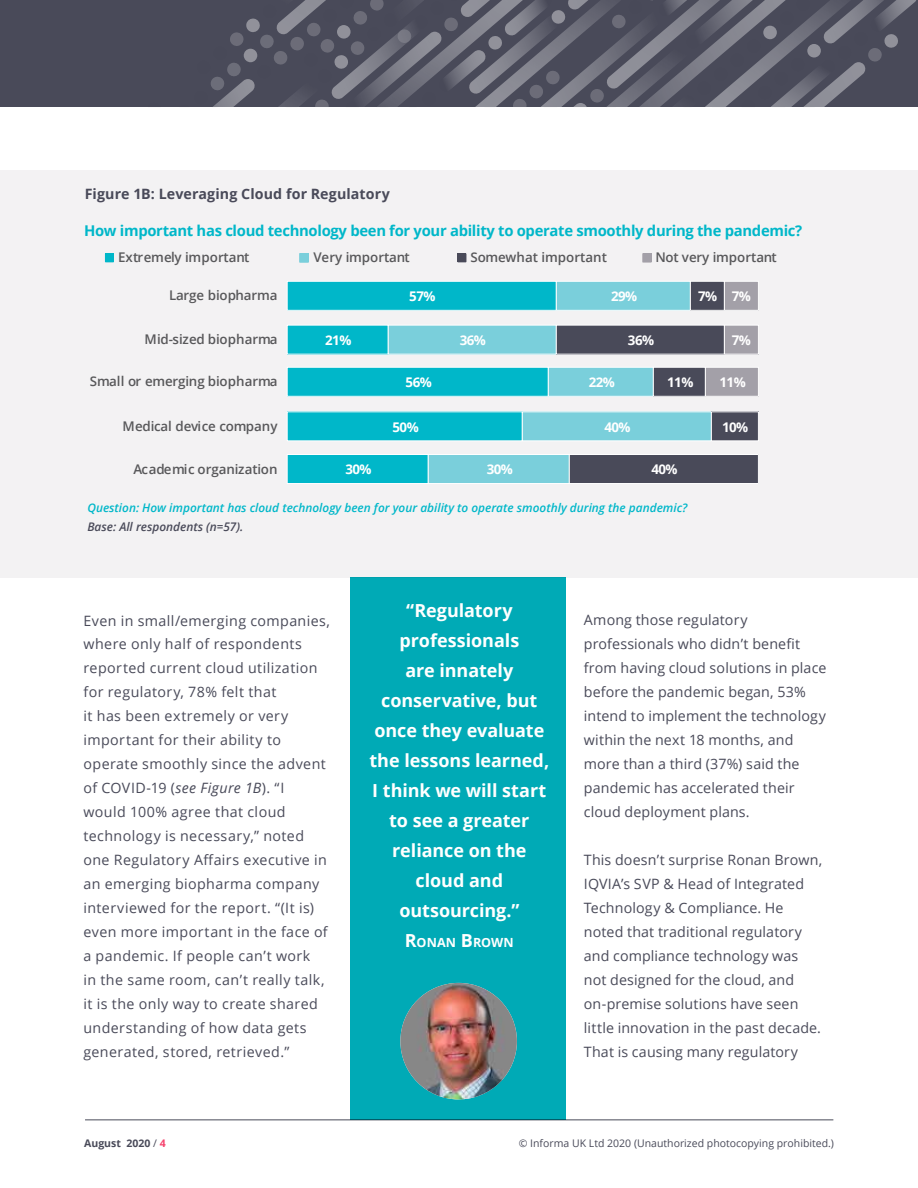
<style>
.page{position:relative;width:918px;height:1188px;background:#fff}
.page>*{position:absolute;margin:0;border:0;box-sizing:border-box;transform-origin:0 0}
.t1{font:700 18px/30px "Open Sans";letter-spacing:-.005em;color:#fff;text-align:center}
.t2{font:700 14.85px "Open Sans";letter-spacing:-.02em;color:#00b7c9}
.t3{font:14.25px/24px "Open Sans";letter-spacing:.025em;color:#494a59}
.t4{font:700 14.25px "Open Sans";letter-spacing:.01em;color:#494a59}
.t5{font:600 13.35px "Open Sans";letter-spacing:-.005em;color:#58585a}
.t6{font:700 13.35px "Open Sans";letter-spacing:-.04em;color:#fff}
.t7{font:700 12.6px "Open Sans";letter-spacing:.015em;color:#fff}
.t8{font:italic 600 11.85px "Open Sans";color:#00b7c9}
.t9{font:italic 600 11.85px "Open Sans";color:#494a59}
.t10{font:10.5px "Open Sans";color:#494a59}
.t11{font:700 10.5px "Open Sans";color:#494a59}
.s1{font-size:18px}
.s2{font-style:italic}
.s3{font-weight:400}
.s4{color:#f5426c}
</style>
<div class="page">
<hr style="left:85px;top:1119px;width:748px;height:1px;background:#494a59">
<div style="left:0;top:0;width:918px;height:107px;background:#494a59"></div>
<svg style="left:211px;top:0;width:705px;height:107px"></svg>
<div style="left:0;top:170px;width:918px;height:408px;background:#f3f2f3"></div>
<div style="left:287px;top:281px;width:269px;height:29px;background:#00b7c9"></div>
<div style="left:287px;top:281px;width:270px;height:30px;border:1px solid #fff"></div>
<div style="left:556px;top:281px;width:134px;height:29px;background:#7acfdb"></div>
<div style="left:556px;top:281px;width:135px;height:30px;border:1px solid #fff"></div>
<div style="left:690px;top:281px;width:34px;height:29px;background:#494a59"></div>
<div style="left:690px;top:281px;width:35px;height:30px;border:1px solid #fff"></div>
<div style="left:724px;top:281px;width:34px;height:29px;background:#a3a0a8"></div>
<div style="left:724px;top:281px;width:35px;height:30px;border:1px solid #fff"></div>
<div style="left:287px;top:325px;width:101px;height:29px;background:#00b7c9"></div>
<div style="left:388px;top:325px;width:168px;height:29px;background:#7acfdb"></div>
<div style="left:388px;top:325px;width:169px;height:30px;border:1px solid #fff"></div>
<div style="left:556px;top:325px;width:168px;height:29px;background:#494a59"></div>
<div style="left:724px;top:325px;width:34px;height:29px;background:#a3a0a8"></div>
<div style="left:724px;top:325px;width:35px;height:30px;border:1px solid #fff"></div>
<div style="left:287px;top:367px;width:261px;height:29px;background:#00b7c9"></div>
<div style="left:287px;top:367px;width:262px;height:30px;border:1px solid #fff"></div>
<div style="left:548px;top:367px;width:105px;height:29px;background:#7acfdb"></div>
<div style="left:548px;top:367px;width:106px;height:30px;border:1px solid #fff"></div>
<div style="left:653px;top:367px;width:52px;height:29px;background:#494a59"></div>
<div style="left:653px;top:367px;width:53px;height:30px;border:1px solid #fff"></div>
<div style="left:705px;top:367px;width:53px;height:29px;background:#a3a0a8"></div>
<div style="left:705px;top:367px;width:54px;height:30px;border:1px solid #fff"></div>
<div style="left:287px;top:412px;width:235px;height:29px;background:#00b7c9"></div>
<div style="left:522px;top:412px;width:189px;height:29px;background:#7acfdb"></div>
<div style="left:522px;top:411px;width:190px;height:30px;border:1px solid #fff"></div>
<div style="left:711px;top:412px;width:47px;height:29px;background:#494a59"></div>
<div style="left:711px;top:411px;width:48px;height:30px;border:1px solid #fff"></div>
<div style="left:287px;top:455px;width:141px;height:29px;background:#00b7c9"></div>
<div style="left:287px;top:454px;width:142px;height:30px;border:1px solid #fff"></div>
<div style="left:428px;top:455px;width:141px;height:29px;background:#7acfdb"></div>
<div style="left:428px;top:454px;width:142px;height:30px;border:1px solid #fff"></div>
<div style="left:569px;top:455px;width:189px;height:29px;background:#494a59"></div>
<div style="left:569px;top:454px;width:190px;height:30px;border:1px solid #fff"></div>
<div style="left:105px;top:254px;width:8px;height:8px;background:#00b7c9"></div>
<div style="left:105px;top:253px;width:9px;height:9px;border:1px solid #00b7c9"></div>
<div style="left:299px;top:253px;width:10px;height:10px;border:1px solid #7acfdb"></div>
<div style="left:300px;top:254px;width:8px;height:8px;background:#7acfdb"></div>
<div style="left:300px;top:253px;width:9px;height:9px;border:1px solid #7acfdb"></div>
<div style="left:458px;top:254px;width:8px;height:8px;background:#494a59"></div>
<div style="left:457px;top:253px;width:9px;height:9px;border:1px solid #494a59"></div>
<div style="left:642px;top:253px;width:10px;height:10px;border:1px solid #cac8cc"></div>
<div style="left:643px;top:254px;width:8px;height:8px;background:#a3a0a8"></div>
<div style="left:643px;top:253px;width:9px;height:9px;border:1px solid #a3a0a8"></div>
<div style="left:351px;top:578px;width:215px;height:542px;background:#00aab6"></div>
<img style="left:400px;top:983px;width:117px;height:116px;border-radius:58px">
<p class="t4" style="left:85px;top:183px;width:307px">Figure 1B: Leveraging Cloud for Regulatory</p>
<p class="t9" style="left:87px;top:193px;width:157px">Base: All respondents (n=77).</p>
<p class="t2" style="left:84px;top:220px;width:720px">How important has cloud technology been for your ability to operate smoothly during the pandemic?</p>
<p class="t5" style="left:118px;top:248px;width:133px">Extremely important</p>
<p class="t5" style="left:313px;top:248px;width:98px">Very important</p>
<p class="t5" style="left:471px;top:248px;width:138px">Somewhat important</p>
<p class="t5" style="left:656px;top:248px;width:123px">Not very important</p>
<p class="t5" style="left:169px;top:286px;width:110px">Large biopharma</p>
<p class="t6" style="left:409px;top:287px;width:28px">57%</p>
<p class="t6" style="left:611px;top:287px;width:28px">29%</p>
<p class="t6" style="left:698px;top:287px;width:54px">7% 7%</p>
<p class="t5" style="left:145px;top:330px;width:135px">Mid-sized biopharma</p>
<p class="t6" style="left:325px;top:330px;width:28px">21%</p>
<p class="t6" style="left:460px;top:330px;width:28px">36%</p>
<p class="t6" style="left:628px;top:330px;width:28px">36%</p>
<p class="t6" style="left:732px;top:330px;width:21px">7%</p>
<p class="t5" style="left:90px;top:372px;width:189px">Small or emerging biopharma</p>
<p class="t6" style="left:406px;top:373px;width:28px">56%</p>
<p class="t6" style="left:589px;top:373px;width:28px">22%</p>
<p class="t6" style="left:667px;top:373px;width:28px">11%</p>
<p class="t6" style="left:720px;top:373px;width:28px">11%</p>
<p class="t5" style="left:123px;top:417px;width:156px">Medical device company</p>
<p class="t6" style="left:392px;top:417px;width:28px">50%</p>
<p class="t6" style="left:604px;top:417px;width:28px">40%</p>
<p class="t6" style="left:722px;top:417px;width:28px">10%</p>
<p class="t5" style="left:133px;top:460px;width:146px">Academic organization</p>
<p class="t6" style="left:345px;top:460px;width:28px">30%</p>
<p class="t6" style="left:487px;top:460px;width:28px">30%</p>
<p class="t6" style="left:651px;top:460px;width:28px">40%</p>
<p class="t8" style="left:87px;top:500px;width:602px">Question: How important has cloud technology been for your ability to operate smoothly during the pandemic?</p>
<p class="t9" style="left:87px;top:519px;width:157px">Base: All respondents (n=57).</p>
<p class="t1" style="left:369px;top:595px;width:181px">“Regulatory professionals<br>are innately conservative, but once they evaluate the lessons learned,<br>I think we will start to see a greater reliance on the cloud and outsourcing.”</p>
<p class="t7" style="left:405px;top:933px;width:110px"><span class="s1">R</span>ONAN <span class="s1">B</span>ROWN</p>
<p class="t3" style="left:83px;top:608px;width:248px">Even in small/emerging companies, where only half of respondents reported current cloud utilization for regulatory, 78% felt that<br>it has been extremely or very important for their ability to operate smoothly since the advent of COVID-19 (<span class="s2">see Figure 1B</span>). “I would 100% agree that cloud technology is necessary,” noted one Regulatory Affairs executive in an emerging biopharma company interviewed for the report. “(It is) even more important in the face of a pandemic. If people can’t work<br>in the same room, can’t really talk, it is the only way to create shared understanding of how data gets generated, stored, retrieved.”</p>
<p class="t3" style="left:584px;top:608px;width:244px">Among those regulatory professionals who didn’t benefit from having cloud solutions in place before the pandemic began, 53% intend to implement the technology within the next 18 months, and more than a third (37%) said the pandemic has accelerated their cloud deployment plans.</p>
<p class="t3" style="left:584px;top:848px;width:240px">This doesn’t surprise Ronan Brown,<br>IQVIA’s SVP &amp; Head of Integrated<br>Technology &amp; Compliance. He noted that traditional regulatory and compliance technology was not designed for the cloud, and on-premise solutions have seen little innovation in the past decade.<br>That is causing many regulatory</p>
<p class="t11" style="left:84px;top:1136px;width:83px">August 2020 <span class="s3">/</span> <span class="s4">4</span></p>
<p class="t10" style="left:519px;top:1136px;width:317px">© Informa UK Ltd 2020 (Unauthorized photocopying prohibited.)</p>
</div>
